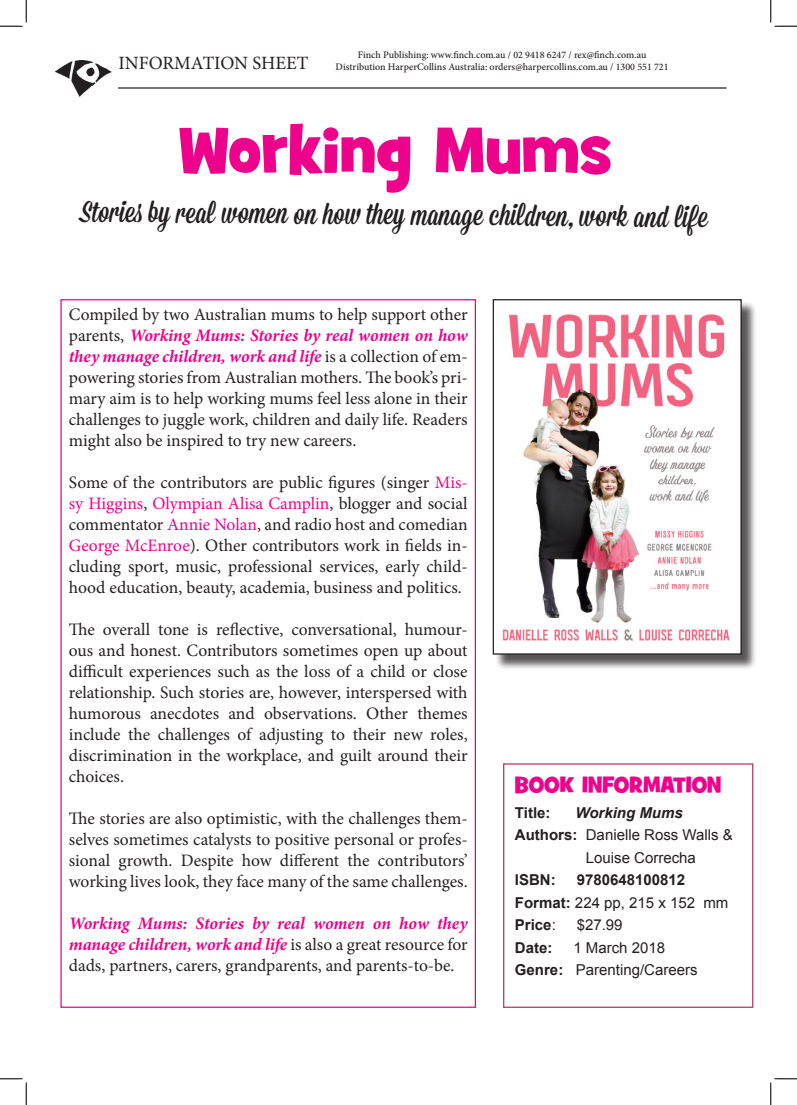
<style>
.page{position:relative;width:797px;height:1105px;background:#fff}
.page>*{position:absolute;margin:0;border:0;box-sizing:border-box;transform-origin:0 0}
.t1{font:65px "Grilled Cheese BTN";color:#ed028c}
.t2{font:30px "Mission Script";color:#231f20}
.t3{font:22.5px "Grilled Cheese BTN";color:#ed028c}
.t4{font:18.75px "Minion Pro";color:#231f20}
.t5{font:17.5px/21px "Minion Pro";color:#231f20;text-align:justify}
.t6{font:15px "Arial";color:#231f20}
.t7{font:700 15px "Arial";color:#231f20}
.t8{font:italic 700 15px "Arial";color:#231f20}
.t9{font:500 10px "Minion Pro";color:#231f20}
.s1{font-weight:700;font-style:italic;color:#ed028c}
.s2{color:#ed028c}
.s3{font-weight:700}
.s4{font-weight:400}
</style>
<div class="page">
<img style="left:55px;top:61px;width:57px;height:36px">
<hr style="left:118px;top:87px;width:608px;height:2px;background:#231f20">
<div style="left:503px;top:763px;width:250px;height:245px;border:1px solid #ba3360"></div>
<div style="left:494px;top:301px;width:263px;height:369px;background:#231f20;opacity:.75"></div>
<img style="left:494px;top:303px;width:245px;height:348px">
<div style="left:492px;top:299px;width:249px;height:356px;border:1px solid #231f20"></div>
<svg style="left:0;top:0;width:27px;height:27px"></svg>
<svg style="left:0;top:1078px;width:27px;height:27px"></svg>
<svg style="left:770px;top:0;width:27px;height:27px"></svg>
<svg style="left:770px;top:1078px;width:27px;height:27px"></svg>
<p class="t9" style="left:358px;top:49px;width:290px">Finch Publishing: www.finch.com.au / 02 9418 6247 / rex@finch.com.au</p>
<p class="t4" style="left:118px;top:51px;width:191px">INFORMATION SHEET</p>
<p class="t9" style="left:335px;top:61px;width:334px">Distribution HarperCollins Australia: orders@harpercollins.com.au / 1300 551 721</p>
<p class="t1" style="left:179px;top:108px;width:434px">Working Mums</p>
<p class="t2" style="left:80px;top:196px;width:629px">Stories by real women on how they manage children, work and life</p>
<p class="t5" style="left:69px;top:304px;width:400px">Compiled by two Australian mums to help support other parents, <span class="s1">Working Mums: Stories by real women on how they manage children, work and life</span> is a collection of em&shy;powering stories from Australian mothers. The book’s pri&shy;mary aim is to help working mums feel less alone in their challenges to juggle work, children and daily life. Readers might also be inspired to try new careers.</p>
<p class="t5" style="left:69px;top:472px;width:400px">Some of the contributors are public figures (singer <span class="s2">Mis&shy;sy Higgins</span>, <span class="s2">Olympian Alisa Camplin</span>, blogger and social commentator <span class="s2">Annie Nolan</span>, and radio host and comedian <span class="s2">George McEnroe</span>). Other contributors work in fields in&shy;cluding sport, music, professional services, early child&shy;hood education, beauty, academia, business and politics.</p>
<p class="t5" style="left:69px;top:619px;width:400px">The overall tone is reflective, conversational, humour&shy;ous and honest. Contributors sometimes open up about difficult experiences such as the loss of a child or close relationship. Such stories are, however, interspersed with humorous anecdotes and observations. Other themes include the challenges of adjusting to their new roles, discrimination in the workplace, and guilt around their choices.</p>
<p class="t5" style="left:69px;top:808px;width:400px">The stories are also optimistic, with the challenges them&shy;selves sometimes catalysts to positive personal or profes&shy;sional growth. Despite how different the contributors’ working lives look, they face many of the same challenges.</p>
<p class="t5" style="left:69px;top:913px;width:400px"><span class="s1">Working Mums: Stories by real women on how they manage children, work and life</span> is also a great resource for dads, partners, carers, grandparents, and parents-to-be.</p>
<p class="t3" style="left:515px;top:770px;width:208px">BOOK INFORMATION</p>
<p class="t7" style="left:515px;top:803px;width:37px">Title:</p>
<p class="t8" style="left:575px;top:803px;width:109px">Working Mums</p>
<p class="t6" style="left:515px;top:825px;width:219px"><span class="s3">Authors:</span> Danielle Ross Walls &amp;</p>
<p class="t6" style="left:586px;top:848px;width:112px">Louise Correcha</p>
<p class="t7" style="left:515px;top:870px;width:42px">ISBN:</p>
<p class="t7" style="left:576px;top:870px;width:110px">9780648100812</p>
<p class="t6" style="left:515px;top:893px;width:215px"><span class="s3">Format:</span> 224 pp, 215 x 152 mm</p>
<p class="t7" style="left:515px;top:915px;width:42px">Price<span class="s4">:</span></p>
<p class="t6" style="left:576px;top:915px;width:47px">$27.99</p>
<p class="t7" style="left:515px;top:938px;width:39px">Date:</p>
<p class="t6" style="left:573px;top:938px;width:93px">1 March 2018</p>
<p class="t6" style="left:515px;top:960px;width:184px"><span class="s3">Genre:</span> Parenting/Careers</p>
</div>
